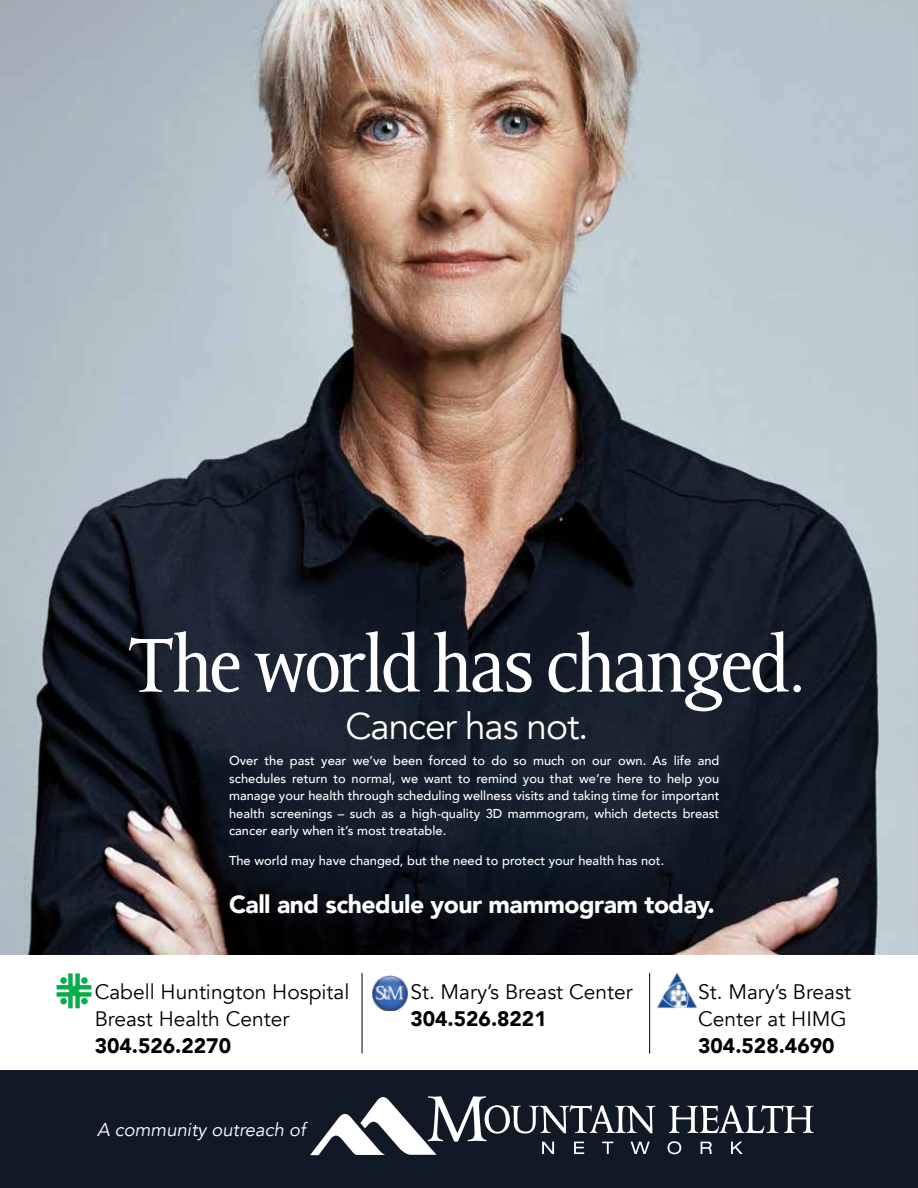
<style>
.page{position:relative;width:918px;height:1188px;background:#fff}
.page>*{position:absolute;margin:0;border:0;box-sizing:border-box;transform-origin:0 0}
.t1{font:87px "Octavian MT Std";letter-spacing:-.03em;color:#fff}
.t2{font:37.2px "Avenir";letter-spacing:-.03em;color:#fff}
.t3{font:900 24.75px "Avenir";letter-spacing:-.02em;color:#fff}
.t4{font:21px/26.7px "Avenir";color:#000}
.t5{font:900 21px "Avenir";color:#000}
.t6{font:italic 18.45px "Avenir";color:#fff}
.t7{font:500 12.9px/17.5px "Avenir";color:#fff;text-align:justify}
</style>
<div class="page">
<img style="left:0;top:0;width:918px;height:954px">
<div style="left:0;top:1071px;width:918px;height:117px;background:#111926"></div>
<svg style="left:669px;top:1105px;width:145px;height:28px"></svg>
<svg style="left:310px;top:1096px;width:345px;height:59px"></svg>
<svg style="left:668px;top:1141px;width:13px;height:13px"></svg>
<svg style="left:701px;top:1142px;width:11px;height:12px"></svg>
<svg style="left:731px;top:1142px;width:12px;height:12px"></svg>
<svg style="left:57px;top:973px;width:34px;height:35px"></svg>
<hr style="left:362px;top:973px;width:1px;height:81px;background:#000">
<hr style="left:649px;top:973px;width:1px;height:81px;background:#000">
<img style="left:372px;top:975px;width:36px;height:35px">
<img style="left:657px;top:972px;width:40px;height:37px">
<h1 class="t1" style="left:127px;top:618px;width:682px">The world has changed.</h1>
<h2 class="t2" style="left:346px;top:704px;width:245px">Cancer has not.</h2>
<p class="t7" style="left:229px;top:751px;width:492px">Over the past year we’ve been forced to do so much on our own. As life and schedules return to normal, we want to remind you that we’re here to help you manage your health through scheduling wellness visits and taking time for important health screenings – such as a high-quality 3D mammogram, which detects breast cancer early when it’s most treatable.</p>
<p class="t7" style="left:229px;top:851px;width:437px">The world may have changed, but the need to protect your health has not.</p>
<h3 class="t3" style="left:229px;top:884px;width:487px">Call and schedule your mammogram today.</h3>
<h3 class="t4" style="left:95px;top:979px;width:256px">Cabell Huntington Hospital<br>Breast Health Center</h3>
<h3 class="t5" style="left:95px;top:1027px;width:138px">304.526.2270</h3>
<h3 class="t6" style="left:97px;top:1119px;width:210px">A community outreach of</h3>
<h3 class="t4" style="left:410px;top:979px;width:224px">St. Mary’s Breast Center</h3>
<h3 class="t5" style="left:410px;top:1001px;width:138px">304.526.8221</h3>
<h3 class="t4" style="left:698px;top:979px;width:154px">St. Mary’s Breast<br>Center at HIMG</h3>
<h3 class="t5" style="left:698px;top:1027px;width:138px">304.528.4690</h3>
</div>
